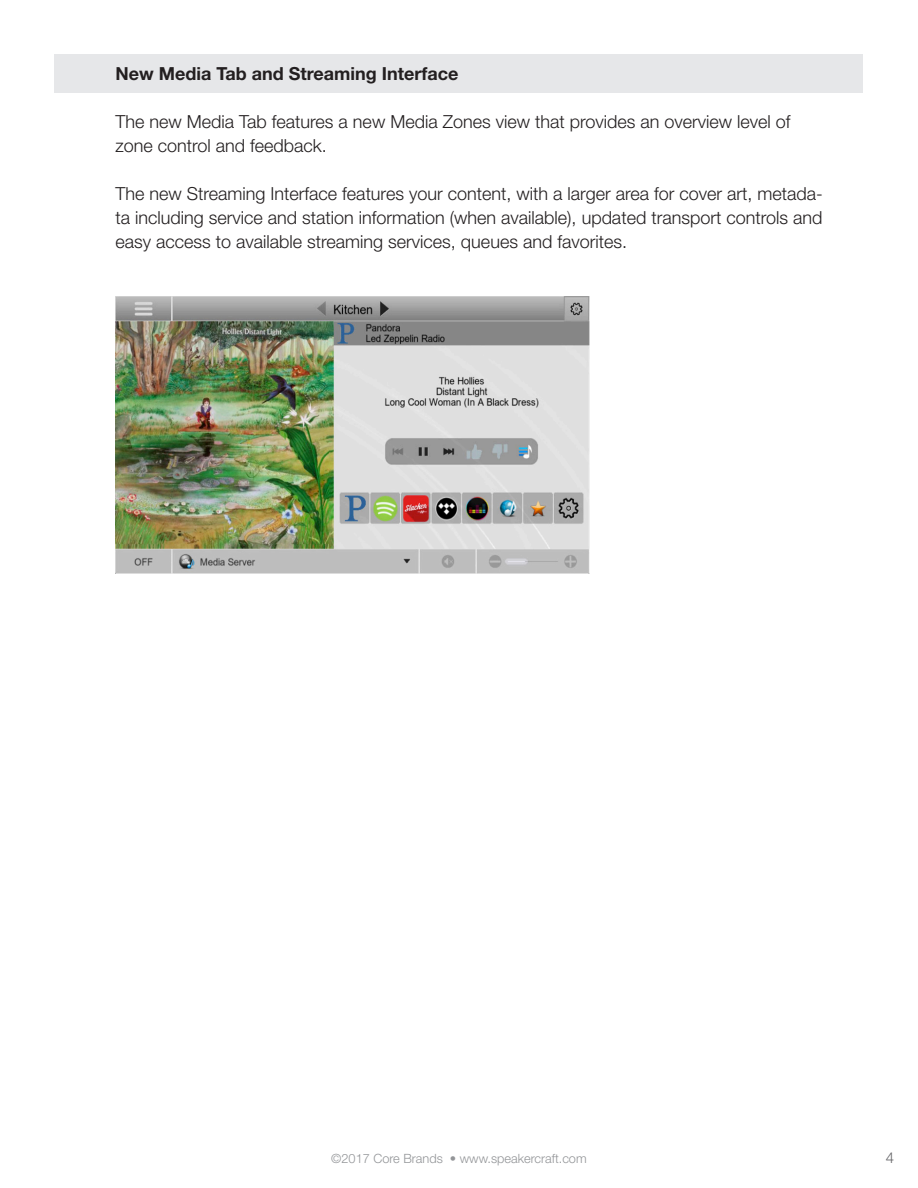
<style>
.page{position:relative;width:918px;height:1188px;background:#fff}
.page>*{position:absolute;margin:0;border:0;box-sizing:border-box;transform-origin:0 0}
.t1{font:300 18px/24px "Helvetica Neue LT Std";color:#231f20}
.t2{font:700 18px "Helvetica Neue LT Std";color:#231f20}
.t3{font:300 15px "Helvetica Neue LT Std";color:#636366}
.t4{font:300 12.75px "Helvetica Neue LT Std";color:#939598}
</style>
<div class="page">
<div style="left:55px;top:54px;width:808px;height:38px;background:#e6e7e9"></div>
<img style="left:116px;top:297px;width:473px;height:277px">
<p class="t2" style="left:116px;top:62px;width:344px">New Media Tab and Streaming Interface</p>
<p class="t1" style="left:116px;top:109px;width:676px">The new Media Tab features a new Media Zones view that provides an overview level of zone control and feedback.</p>
<p class="t1" style="left:116px;top:181px;width:709px;text-align:justify">The new Streaming Interface features your content, with a larger area for cover art, metada&shy;ta including service and station information (when available), updated transport controls and easy access to available streaming services, queues and favorites.</p>
<p class="t4" style="left:331px;top:1150px;width:257px">©2017 Core Brands • www.speakercraft.com</p>
<p class="t3" style="left:886px;top:1148px;width:10px">4</p>
</div>
